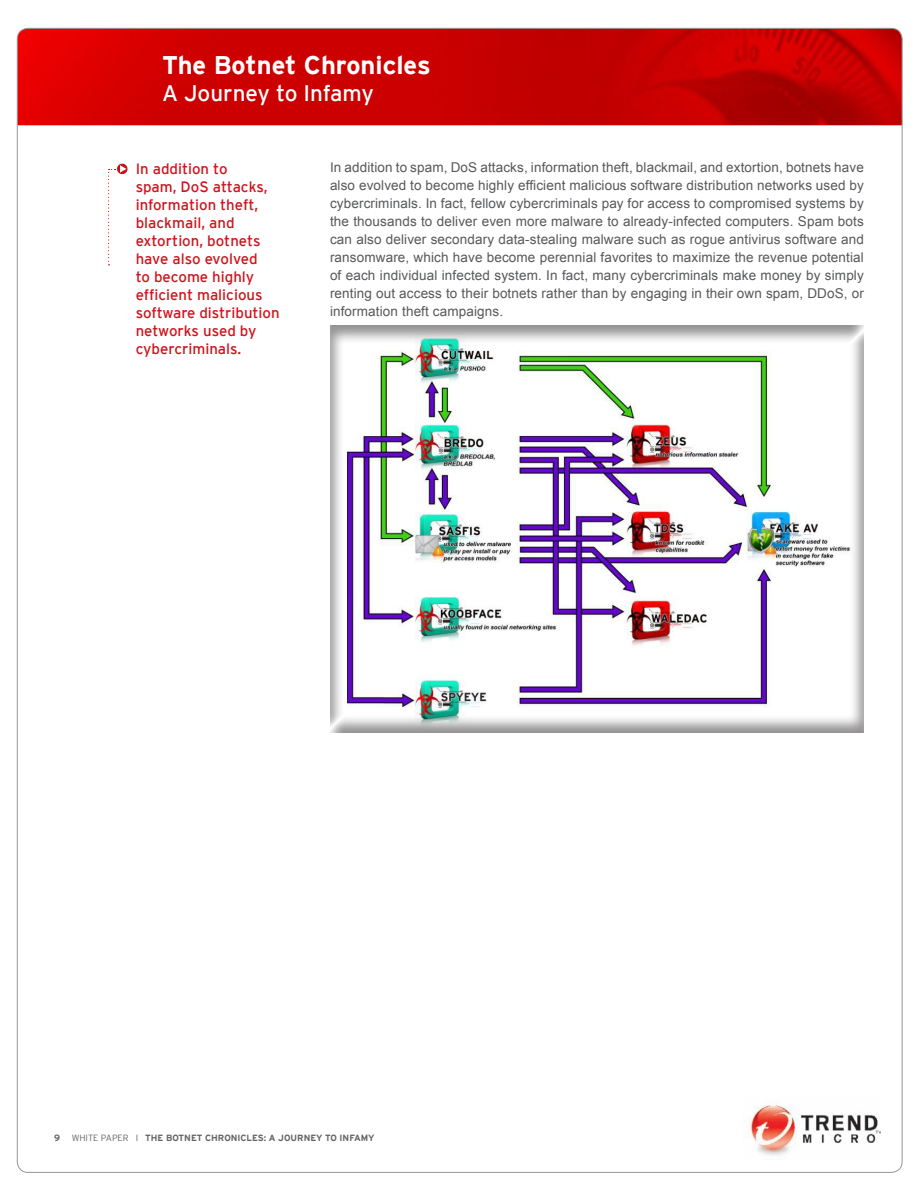
<style>
.page{position:relative;width:918px;height:1188px;background:#fff}
.page>*{position:absolute;margin:0;border:0;box-sizing:border-box;transform-origin:0 0}
.t1{font:700 25.5px "Interstate";color:#fff}
.t2{font:22.5px "Interstate";color:#fff}
.inset{font:15px/18px "Interstate";color:#cd151d}
.body_text{font:13.5px/18px "Arial";letter-spacing:.01em;color:#57585a;text-align:justify}
.t3{font:700 9px "Interstate";color:#636366}
.s1{font-weight:300}
</style>
<div class="page">
<img style="left:17px;top:28px;width:884px;height:97px">
<img style="left:750px;top:1105px;width:131px;height:50px">
<svg style="left:108px;top:163px;width:20px;height:102px"></svg>
<div style="left:329px;top:324px;width:537px;height:411px;background:#231f20;opacity:.5"></div>
<h1 class="t1" style="left:162px;top:51px;width:270px">The Botnet Chronicles</h1>
<h2 class="t2" style="left:162px;top:81px;width:213px">A Journey to Infamy</h2>
<p class="inset" style="left:136px;top:160px;width:145px">In addition to<br>spam, DoS attacks, information theft, blackmail, and extortion, botnets have also evolved<br>to become highly efficient malicious software distribution networks used by cybercriminals.</p>
<p class="body_text" style="left:330px;top:158px;width:535px">In addition to spam, DoS attacks, information theft, blackmail, and extortion, botnets have also evolved to become highly efficient malicious software distribution networks used by cybercriminals. In fact, fellow cybercriminals pay for access to compromised systems by the thousands to deliver even more malware to already-infected computers. Spam bots can also deliver secondary data-stealing malware such as rogue antivirus software and ransomware, which have become perennial favorites to maximize the revenue potential of each individual infected system. In fact, many cybercriminals make money by simply renting out access to their botnets rather than by engaging in their own spam, DDoS, or information theft campaigns.</p>
<p class="t3" style="left:54px;top:1133px;width:7px">9</p>
<p class="t3" style="left:72px;top:1133px;width:305px"><span class="s1">WHITE PAPER I</span> THE BOTNET CHRONICLES: A JOURNEY TO INFAMY</p>
</div>
